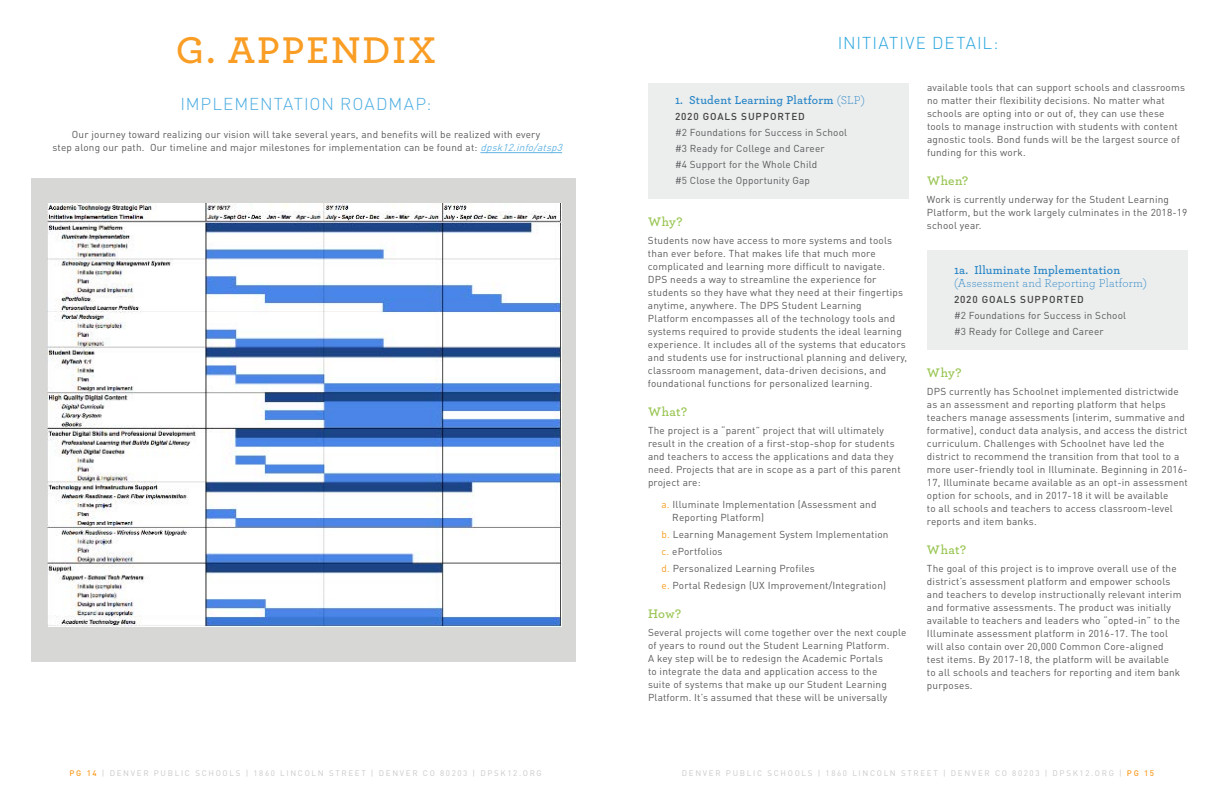
<style>
.page{position:relative;width:1224px;height:792px;background:#fff}
.page>*{position:absolute;margin:0;border:0;box-sizing:border-box;transform-origin:0 0}
.t1{font:600 39px "Archer Pro";letter-spacing:.05em;color:#f99d24}
.t2{font:300 17px "DIN Pro";letter-spacing:.055em;color:#4bace1}
.t3{font:300 17px "DIN Pro";letter-spacing:.07em;color:#28a5de}
.t4{font:600 13px "Archer Pro";letter-spacing:.03em;color:#97c44f}
.t5{font:600 12px "Archer Pro";letter-spacing:.02em;color:#2484c6}
.t6{font:300 12px "Archer Pro";letter-spacing:.02em;color:#2484c6}
.t7{font:10px/13px "DIN Pro";letter-spacing:.02em;color:#58595b}
.t8{font:500 10px "DIN Pro";letter-spacing:.09em;color:#414042}
.t9{font:8px "DIN Pro";letter-spacing:.21em;color:#c7c8ca}
.s1{font-weight:300}
.s2{color:#f99d24}
.s3{font-style:italic;color:#63b3e3}
.s4{font-weight:500;color:#f99d24}
</style>
<div class="page">
<div style="left:648px;top:84px;width:261px;height:115px;background:#eceded"></div>
<div style="left:927px;top:251px;width:261px;height:99px;background:#eceded"></div>
<hr style="left:480px;top:152px;width:82px;height:1px;background:#63b3e3">
<div style="left:32px;top:178px;width:544px;height:484px;background:#d7d8d6"></div>
<img style="left:47px;top:203px;width:514px;height:424px">
<h1 class="t1" style="left:176px;top:21px;width:262px">G. APPENDIX</h1>
<h2 class="t3" style="left:838px;top:30px;width:162px">INITIATIVE DETAIL:</h2>
<p class="t5" style="left:675px;top:91px;width:191px">1. Student Learning Platform <span class="s1">(SLP)</span></p>
<p class="t8" style="left:675px;top:110px;width:131px">2020 GOALS SUPPORTED</p>
<p class="t7" style="left:675px;top:124px;width:174px;line-height:16px">#2 Foundations for Success in School #3 Ready for College and Career<br>#4 Support for the Whole Child<br>#5 Close the Opportunity Gap</p>
<h3 class="t4" style="left:648px;top:212px;width:36px">Why?</h3>
<p class="t7" style="left:648px;top:234px;width:261px">Students now have access to more systems and tools than ever before. That makes life that much more complicated and learning more difficult to navigate.<br>DPS needs a way to streamline the experience for students so they have what they need at their fingertips anytime, anywhere. The DPS Student Learning<br>Platform encompasses all of the technology tools and systems required to provide students the ideal learning experience. It includes all of the systems that educators and students use for instructional planning and delivery, classroom management, data-driven decisions, and foundational functions for personalized learning.</p>
<h3 class="t4" style="left:648px;top:402px;width:41px">What?</h3>
<p class="t7" style="left:648px;top:424px;width:254px">The project is a “parent” project that will ultimately result in the creation of a first-stop-shop for students and teachers to access the applications and data they need. Projects that are in scope as a part of this parent project are:</p>
<p class="t7" style="left:672px;top:498px;width:206px;text-indent:-11px"><span class="s2">a.</span> Illuminate Implementation (Assessment and<br>Reporting Platform)</p>
<p class="t7" style="left:662px;top:526px;width:229px;line-height:17px"><span class="s2">b.</span> Learning Management System Implementation <span class="s2">c.</span> ePortfolios<br><span class="s2">d.</span> Personalized Learning Profiles<br><span class="s2">e.</span> Portal Redesign (UX Improvement/Integration)</p>
<h3 class="t4" style="left:648px;top:604px;width:35px">How?</h3>
<p class="t7" style="left:648px;top:626px;width:260px">Several projects will come together over the next couple of years to round out the Student Learning Platform.<br>A key step will be to redesign the Academic Portals<br>to integrate the data and application access to the<br>suite of systems that make up our Student Learning Platform. It’s assumed that these will be universally</p>
<p class="t7" style="left:927px;top:81px;width:260px">available tools that can support schools and classrooms no matter their flexibility decisions. No matter what schools are opting into or out of, they can use these tools to manage instruction with students with content agnostic tools. Bond funds will be the largest source of funding for this work.</p>
<h3 class="t4" style="left:927px;top:171px;width:43px">When?</h3>
<p class="t7" style="left:927px;top:193px;width:262px">Work is currently underway for the Student Learning<br>Platform, but the work largely culminates in the 2018-19 school year.</p>
<p class="t5" style="left:954px;top:261px;width:168px">1a. Illuminate Implementation</p>
<p class="t6" style="left:954px;top:275px;width:194px">(Assessment and Reporting Platform)</p>
<p class="t8" style="left:954px;top:293px;width:131px">2020 GOALS SUPPORTED</p>
<p class="t7" style="left:954px;top:307px;width:174px;line-height:16px">#2 Foundations for Success in School #3 Ready for College and Career</p>
<h3 class="t4" style="left:927px;top:363px;width:36px">Why?</h3>
<p class="t7" style="left:927px;top:384px;width:262px">DPS currently has Schoolnet implemented districtwide as an assessment and reporting platform that helps teachers manage assessments (interim, summative and formative), conduct data analysis, and access the district curriculum. Challenges with Schoolnet have led the district to recommend the transition from that tool to a more user-friendly tool in Illuminate. Beginning in 2016- 17, Illuminate became available as an opt-in assessment option for schools, and in 2017-18 it will be available<br>to all schools and teachers to access classroom-level reports and item banks.</p>
<h3 class="t4" style="left:927px;top:540px;width:41px">What?</h3>
<p class="t7" style="left:927px;top:561px;width:256px">The goal of this project is to improve overall use of the district’s assessment platform and empower schools and teachers to develop instructionally relevant interim and formative assessments. The product was initially available to teachers and leaders who “opted-in” to the Illuminate assessment platform in 2016-17. The tool will also contain over 20,000 Common Core-aligned test items. By 2017-18, the platform will be available<br>to all schools and teachers for reporting and item bank purposes.</p>
<h2 class="t2" style="left:180px;top:91px;width:253px">IMPLEMENTATION ROADMAP:</h2>
<p class="t7" style="left:53px;top:128px;width:514px;text-indent:19px">Our journey toward realizing our vision will take several years, and benefits will be realized with every<br>step along our path. Our timeline and major milestones for implementation can be found at: <span class="s3">dpsk12.info/atsp3</span></p>
<p class="t9" style="left:70px;top:767px;width:474px"><span class="s4">PG 14</span> | DENVER PUBLIC SCHOOLS | 1860 LINCOLN STREET | DENVER CO 80203 | DPSK12.ORG</p>
<p class="t9" style="left:682px;top:767px;width:474px">DENVER PUBLIC SCHOOLS | 1860 LINCOLN STREET | DENVER CO 80203 | DPSK12.ORG | <span class="s4">PG 15</span></p>
</div>
